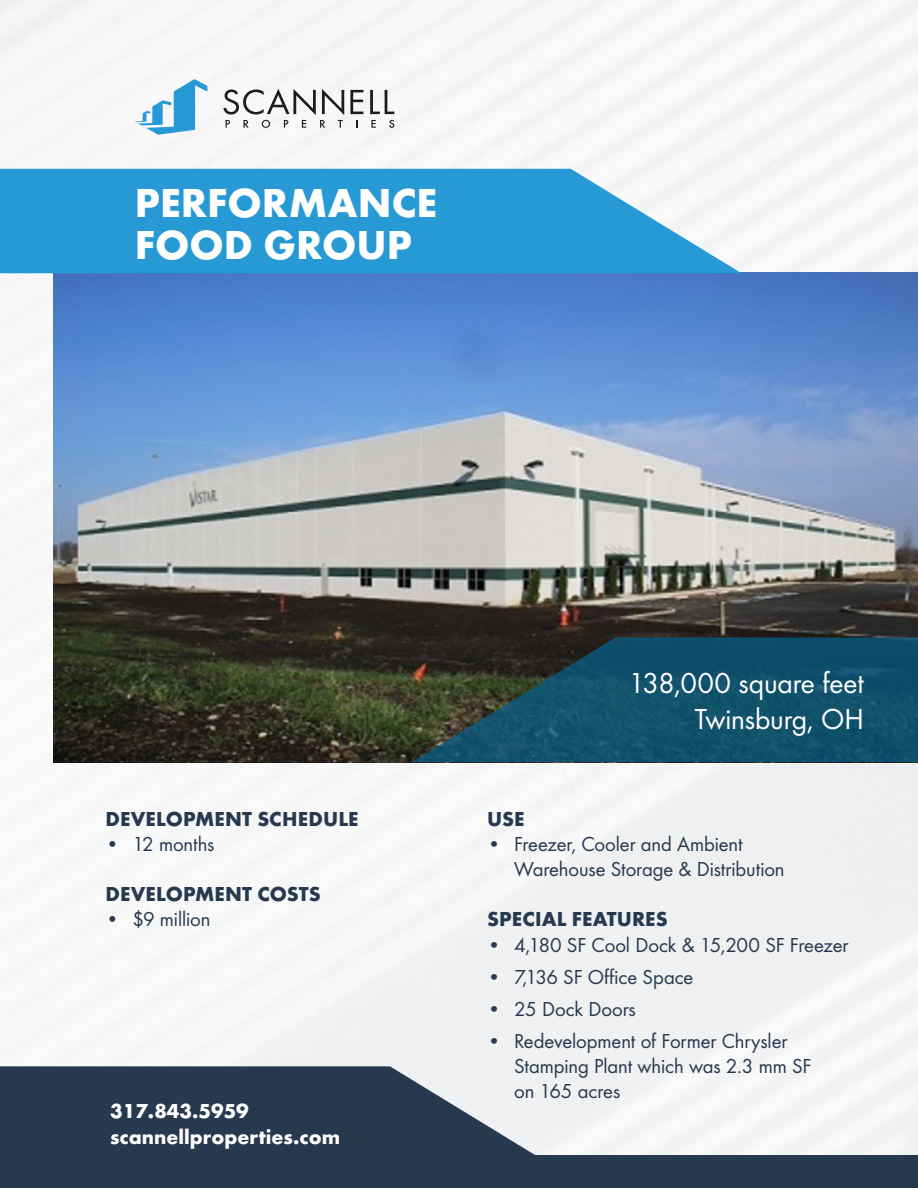
<style>
.page{position:relative;width:918px;height:1188px;background:#fff}
.page>*{position:absolute;margin:0;border:0;box-sizing:border-box;transform-origin:0 0}
.t1{font:700 42px/42px "Futura";color:#fff}
.t2{font:30px "Futura Boo";letter-spacing:-.005em;color:#fff}
.t3{font:21px/25.2px "Futura Boo";letter-spacing:-.005em;color:#27394f}
.t4{font:700 21px "Futura";letter-spacing:.005em;color:#27394f}
.t5{font:700 21px "Futura";color:#fff}
</style>
<div class="page">
<div style="left:0;top:0;width:918px;height:1156px;background:#f6f6f7"></div>
<img style="left:54px;top:273px;width:864px;height:489px">
<div style="left:0;top:1156px;width:918px;height:32px;background:#27394f"></div>
<svg style="left:412px;top:637px;width:506px;height:125px;background:#174a5c"></svg>
<svg style="left:350px;top:90px;width:13px;height:24px"></svg>
<svg style="left:370px;top:90px;width:24px;height:24px"></svg>
<svg style="left:223px;top:89px;width:121px;height:39px"></svg>
<svg style="left:371px;top:120px;width:5px;height:8px"></svg>
<svg style="left:389px;top:120px;width:5px;height:8px"></svg>
<svg style="left:135px;top:79px;width:72px;height:56px"></svg>
<svg style="left:0;top:169px;width:742px;height:104px;background:#3fa4d9"></svg>
<svg style="left:0;top:1066px;width:539px;height:90px;background:#435366"></svg>
<p class="t1" style="left:135px;top:179px;width:304px">PERFORMANCE<br>FOOD GROUP</p>
<p class="t4" style="left:105px;top:804px;width:255px">DEVELOPMENT SCHEDULE</p>
<p class="t3" style="left:105px;top:831px;width:111px">• 12 months</p>
<p class="t4" style="left:105px;top:879px;width:217px">DEVELOPMENT COSTS</p>
<p class="t3" style="left:105px;top:907px;width:107px">• $9 million</p>
<p class="t5" style="left:110px;top:1096px;width:140px">317.843.5959</p>
<p class="t5" style="left:110px;top:1122px;width:231px">scannellproperties.com</p>
<p class="t2" style="left:628px;top:665px;width:237px">138,000 square feet</p>
<p class="t2" style="left:695px;top:701px;width:171px">Twinsburg, OH</p>
<p class="t4" style="left:487px;top:804px;width:39px">USE</p>
<p class="t3" style="left:514px;top:831px;width:272px;text-indent:-27px">• Freezer, Cooler and Ambient<br>Warehouse Storage &amp; Distribution</p>
<p class="t4" style="left:487px;top:905px;width:182px">SPECIAL FEATURES</p>
<p class="t3" style="left:487px;top:932px;width:363px">• 4,180 SF Cool Dock &amp; 15,200 SF Freezer</p>
<p class="t3" style="left:487px;top:964px;width:208px">• 7,136 SF Office Space</p>
<p class="t3" style="left:487px;top:996px;width:150px">• 25 Dock Doors</p>
<p class="t3" style="left:514px;top:1028px;width:299px;text-indent:-27px">• Redevelopment of Former Chrysler<br>Stamping Plant which was 2.3 mm SF on 165 acres</p>
</div>
